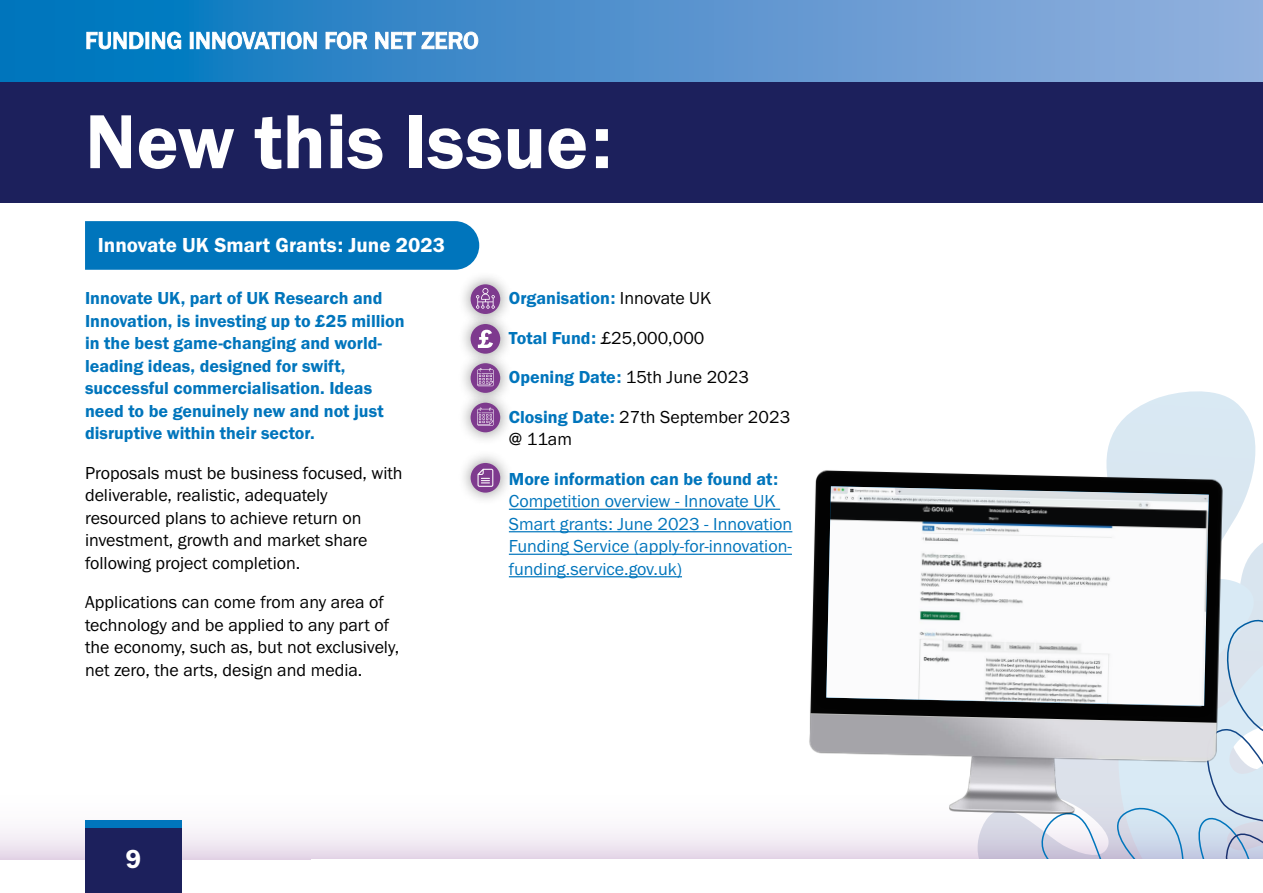
<style>
.page{position:relative;width:1263px;height:893px;background:#fff}
.page>*{position:absolute;margin:0;border:0;box-sizing:border-box;transform-origin:0 0}
.H2_Page_Title{font:79.2px "Franklin Gothic URW Dem";color:#fff}
.t1{font:27px "Franklin Gothic URW Dem";color:#fff}
.H2_Sub-head_White__for_stories{font:21px "Franklin Gothic URW Dem";color:#fff}
.P_Body_text{font:18px/22.5px "Franklin Gothic URW Boo";color:#000}
.P_Leadin_Paragraph_Blue{font:18px/22.5px "Franklin Gothic URW Dem";color:#0075bc}
.P_Body_Indented{font:18px/22.5px "Franklin Gothic URW Boo";color:#0075bc}
.P_Body_Indented-2{font:18px/22.5px "Franklin Gothic URW Boo";color:#000}
.P_Body_Indented-3{font:18px "Franklin Gothic URW Dem";color:#0075bc}
.s1{font-family:"Franklin Gothic URW Boo";color:#000}
.s2{font-family:"Franklin Gothic URW Dem";color:#0075bc}
.s3{font-family:"Franklin Gothic URW Dem"}
</style>
<div class="page">
<svg style="left:0;top:829px;width:767px;height:31px;fill:#f0e9f2"></svg>
<div style="left:85px;top:824px;width:97px;height:69px;background:#1c205c"></div>
<div style="left:85px;top:820px;width:97px;height:8px;background:#0075bc"></div>
<svg style="left:1128px;top:391px;width:135px;height:156px"></svg>
<svg style="left:1256px;top:547px;width:7px;height:312px;background:#d6e2ed"></svg>
<img style="left:767px;top:415px;width:489px;height:444px">
<div style="left:814px;top:474px;width:407px;height:244px;background:#000"></div>
<img style="left:826px;top:486px;width:383px;height:220px">
<div style="left:0;top:81px;width:1263px;height:121px;background:#1c205c"></div>
<svg style="left:0;top:0;width:1263px;height:81px;background:#4f92cd"></svg>
<div style="left:85px;top:221px;width:394px;height:49px;background:#0075bc"></div>
<hr style="left:509px;top:509px;width:271px;height:1px;background:#0075bc">
<hr style="left:509px;top:531px;width:283px;height:1px;background:#0075bc">
<hr style="left:509px;top:554px;width:283px;height:1px;background:#0075bc">
<hr style="left:509px;top:576px;width:173px;height:1px;background:#0075bc">
<div style="left:457px;top:310px;width:57px;height:57px;background:#000;opacity:.45"></div>
<div style="left:471px;top:324px;width:29px;height:30px;background:#7e3a8e;border-radius:50%"></div>
<svg style="left:478px;top:330px;width:15px;height:18px"></svg>
<div style="left:457px;top:389px;width:57px;height:57px;background:#000;opacity:.45"></div>
<div style="left:471px;top:403px;width:29px;height:29px;background:#7e3a8e;border-radius:50%"></div>
<svg style="left:477px;top:408px;width:17px;height:18px"></svg>
<div style="left:457px;top:350px;width:57px;height:56px;background:#000;opacity:.45"></div>
<div style="left:471px;top:363px;width:29px;height:30px;background:#7e3a8e;border-radius:50%"></div>
<svg style="left:477px;top:368px;width:17px;height:18px"></svg>
<div style="left:457px;top:271px;width:57px;height:56px;background:#000;opacity:.45"></div>
<div style="left:471px;top:284px;width:29px;height:30px;background:#7e3a8e;border-radius:50%"></div>
<svg style="left:476px;top:288px;width:19px;height:21px"></svg>
<div style="left:457px;top:449px;width:57px;height:57px;background:#000;opacity:.45"></div>
<div style="left:471px;top:463px;width:29px;height:30px;background:#7e3a8e;border-radius:50%"></div>
<svg style="left:477px;top:469px;width:16px;height:18px"></svg>
<svg style="left:86px;top:32px;width:392px;height:17px"></svg>
<h2 class="H2_Page_Title" style="left:85px;top:93px;width:528px">New this Issue:</h2>
<h2 class="H2_Sub-head_White__for_stories" style="left:98px;top:232px;width:349px">Innovate UK Smart Grants: June 2023</h2>
<p class="P_Leadin_Paragraph_Blue" style="left:85px;top:287px;width:321px">Innovate UK, part of UK Research and Innovation, is investing up to £25 million in the best game-changing and world&shy;leading ideas, designed for swift, successful commercialisation. Ideas need to be genuinely new and not just disruptive within their sector.</p>
<p class="P_Body_text" style="left:85px;top:461px;width:319px">Proposals must be business focused, with deliverable, realistic, adequately resourced plans to achieve return on investment, growth and market share following project completion.</p>
<p class="P_Body_text" style="left:85px;top:591px;width:316px">Applications can come from any area of technology and be applied to any part of the economy, such as, but not exclusively, net zero, the arts, design and media.</p>
<p class="P_Body_Indented-3" style="left:509px;top:287px;width:204px">Organisation: <span class="s1">Innovate UK</span></p>
<p class="P_Body_Indented-2" style="left:509px;top:326px;width:197px"><span class="s2">Total Fund:</span> £25,000,000</p>
<p class="P_Body_Indented-3" style="left:509px;top:366px;width:242px">Opening Date: <span class="s1">15th June 2023</span></p>
<p class="P_Body_Indented-2" style="left:509px;top:405px;width:283px"><span class="s2">Closing Date:</span> 27th September 2023 @ 11am</p>
<p class="P_Body_Indented" style="left:509px;top:467px;width:285px"><span class="s3">More information can be found at:<br></span>Competition overview - Innovate UK Smart grants: June 2023 - Innovation Funding Service (apply-for-innovation&shy;funding.service.gov.uk)</p>
<h2 class="t1" style="left:125px;top:843px;width:17px">9</h2>
</div>
